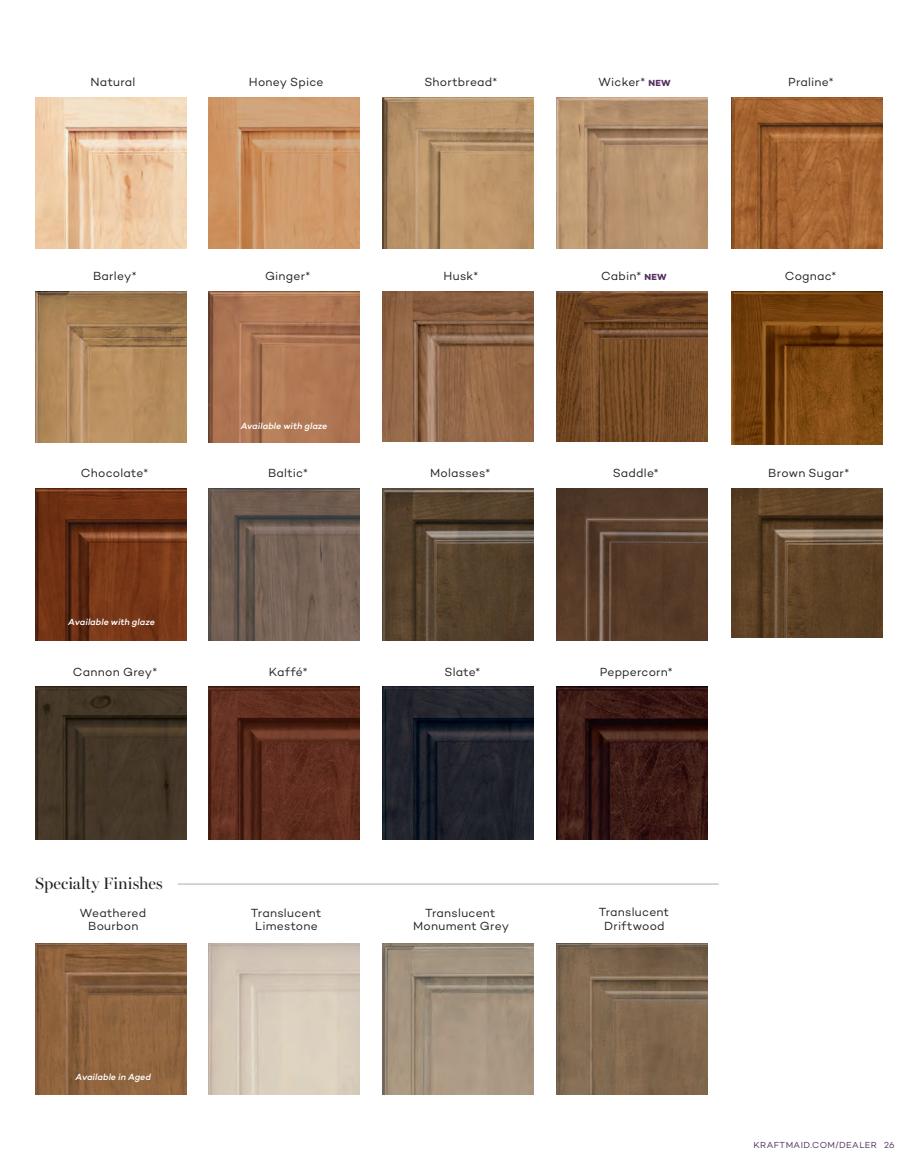
<style>
.page{position:relative;width:918px;height:1175px;background:#fff}
.page>*{position:absolute;margin:0;border:0;box-sizing:border-box;transform-origin:0 0}
.t1{font:16.5px "Miller Banner";color:#231f20}
.subhead1{font:12px/13.5px "Campton";letter-spacing:.02em;color:#231f20;text-align:center}
.subhead1-2{font:italic 500 9px "Campton";letter-spacing:.005em;color:#fff}
.t2{font:8.85px "Campton";letter-spacing:.045em;color:#552d5f}
.s1{font-weight:700;font-size:9px;color:#552d5f}
</style>
<div class="page">
<img style="left:35px;top:97px;width:151px;height:152px">
<img style="left:208px;top:97px;width:152px;height:152px">
<img style="left:556px;top:97px;width:152px;height:152px">
<img style="left:35px;top:292px;width:151px;height:150px">
<img style="left:731px;top:97px;width:152px;height:152px">
<img style="left:208px;top:292px;width:152px;height:150px">
<img style="left:383px;top:292px;width:151px;height:150px">
<img style="left:556px;top:686px;width:152px;height:153px">
<img style="left:556px;top:488px;width:152px;height:153px">
<img style="left:383px;top:488px;width:151px;height:153px">
<img style="left:35px;top:686px;width:151px;height:153px">
<img style="left:208px;top:686px;width:152px;height:153px">
<img style="left:383px;top:686px;width:151px;height:153px">
<img style="left:731px;top:292px;width:152px;height:152px">
<img style="left:35px;top:488px;width:151px;height:153px">
<img style="left:208px;top:488px;width:152px;height:153px">
<img style="left:383px;top:97px;width:151px;height:152px">
<img style="left:556px;top:292px;width:152px;height:149px">
<img style="left:731px;top:488px;width:152px;height:149px">
<img style="left:208px;top:943px;width:152px;height:151px">
<img style="left:556px;top:943px;width:152px;height:151px">
<img style="left:383px;top:943px;width:151px;height:151px">
<hr style="left:178px;top:883px;width:541px;height:1px;background:#acabad">
<img style="left:35px;top:943px;width:151px;height:151px">
<p class="subhead1" style="left:90px;top:75px;width:46px">Natural</p>
<p class="subhead1" style="left:249px;top:75px;width:76px">Honey Spice</p>
<p class="subhead1" style="left:599px;top:75px;width:74px">Wicker* <span class="s1">NEW</span></p>
<p class="subhead1" style="left:424px;top:75px;width:74px">Shortbread*</p>
<p class="subhead1" style="left:93px;top:269px;width:45px">Barley*</p>
<p class="subhead1" style="left:265px;top:269px;width:47px">Ginger*</p>
<p class="subhead1" style="left:443px;top:269px;width:37px">Husk*</p>
<p class="subhead1-2" style="left:241px;top:420px;width:88px">Available with glaze</p>
<p class="subhead1" style="left:601px;top:269px;width:67px">Cabin* <span class="s1">NEW</span></p>
<p class="subhead1" style="left:81px;top:466px;width:69px">Chocolate*</p>
<p class="subhead1" style="left:268px;top:466px;width:41px">Baltic*</p>
<p class="subhead1-2" style="left:68px;top:616px;width:88px">Available with glaze</p>
<p class="subhead1" style="left:430px;top:466px;width:62px">Molasses*</p>
<p class="subhead1" style="left:613px;top:466px;width:47px">Saddle*</p>
<p class="subhead1" style="left:73px;top:664px;width:86px">Cannon Grey*</p>
<p class="subhead1" style="left:269px;top:664px;width:40px">Kaffé*</p>
<p class="subhead1" style="left:444px;top:664px;width:38px">Slate*</p>
<p class="t1" style="left:35px;top:873px;width:129px">Specialty Finishes</p>
<p class="subhead1" style="left:600px;top:664px;width:74px">Peppercorn*</p>
<p class="subhead1" style="left:80px;top:905px;width:68px">Weathered<br>Bourbon</p>
<p class="subhead1-2" style="left:76px;top:1071px;width:77px">Available in Aged</p>
<p class="subhead1" style="left:251px;top:905px;width:72px">Translucent<br>Limestone</p>
<p class="subhead1" style="left:413px;top:905px;width:97px">Translucent<br>Monument Grey</p>
<p class="subhead1" style="left:599px;top:905px;width:72px">Translucent<br>Driftwood</p>
<p class="subhead1" style="left:788px;top:75px;width:47px">Praline*</p>
<p class="subhead1" style="left:785px;top:269px;width:53px">Cognac*</p>
<p class="subhead1" style="left:768px;top:466px;width:82px">Brown Sugar*</p>
<p class="t2" style="left:753px;top:1139px;width:143px">KRAFTMAID.COM/DEALER 26</p>
</div>
